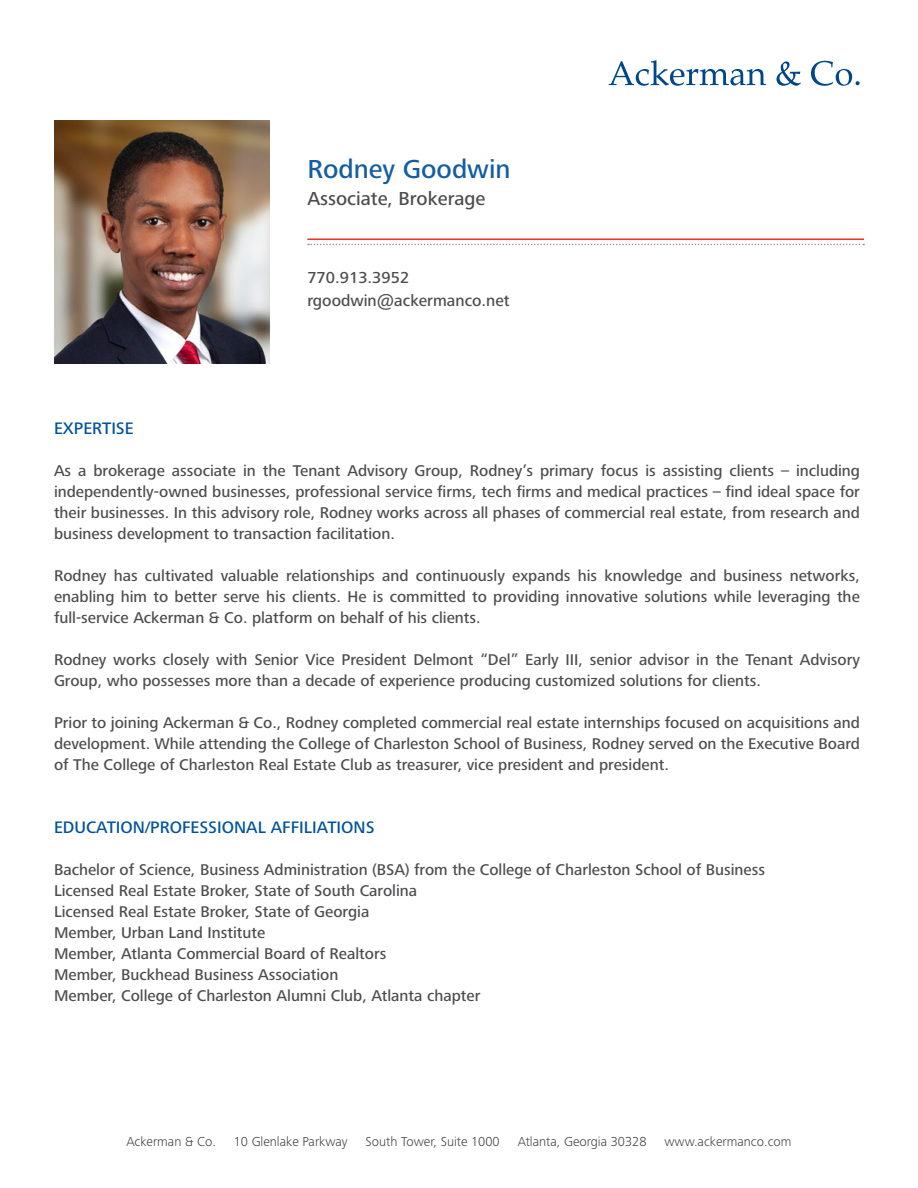
<style>
.page{position:relative;width:918px;height:1188px;background:#fff}
.page>*{position:absolute;margin:0;border:0;box-sizing:border-box;transform-origin:0 0}
.t1{font:500 27px "Frutiger Next LTW1 G";color:#145da2}
.t2{font:500 19.5px "Frutiger Next LTW1 G";color:#4d4d4f}
.t3{font:500 17.25px "Frutiger Next LTW1 G";color:#00539b}
.t4{font:500 16.5px/22.5px "Frutiger Next LTW1 G";color:#4d4d4f}
.t5{font:500 16.2px/21px "Frutiger Next LTW1 G";color:#4d4d4f;text-align:justify}
.t6{font:300 13.5px "Frutiger Next LTW1 G";color:#414042}
</style>
<div class="page">
<hr style="left:307px;top:239px;width:557px;height:1px;background:#ee3124">
<svg style="left:308px;top:244px;width:556px;height:1px"></svg>
<img style="left:54px;top:120px;width:216px;height:243px">
<svg style="left:609px;top:60px;width:157px;height:26px"></svg>
<svg style="left:776px;top:61px;width:25px;height:25px"></svg>
<svg style="left:811px;top:61px;width:49px;height:25px"></svg>
<h1 class="t1" style="left:307px;top:154px;width:205px">Rodney Goodwin</h1>
<p class="t2" style="left:307px;top:188px;width:180px">Associate, Brokerage</p>
<p class="t4" style="left:307px;top:267px;width:204px">770.913.3952 rgoodwin@ackermanco.net</p>
<p class="t3" style="left:54px;top:419px;width:81px">EXPERTISE</p>
<p class="t5" style="left:54px;top:461px;width:808px">As a brokerage associate in the Tenant Advisory Group, Rodney’s primary focus is assisting clients – including independently-owned businesses, professional service firms, tech firms and medical practices – find ideal space for their businesses. In this advisory role, Rodney works across all phases of commercial real estate, from research and business development to transaction facilitation.</p>
<p class="t5" style="left:54px;top:566px;width:807px">Rodney has cultivated valuable relationships and continuously expands his knowledge and business networks, enabling him to better serve his clients. He is committed to providing innovative solutions while leveraging the full-service Ackerman &amp; Co. platform on behalf of his clients.</p>
<p class="t5" style="left:54px;top:650px;width:808px">Rodney works closely with Senior Vice President Delmont “Del” Early III, senior advisor in the Tenant Advisory<br>Group, who possesses more than a decade of experience producing customized solutions for clients.</p>
<p class="t5" style="left:54px;top:713px;width:808px">Prior to joining Ackerman &amp; Co., Rodney completed commercial real estate internships focused on acquisitions and development. While attending the College of Charleston School of Business, Rodney served on the Executive Board of The College of Charleston Real Estate Club as treasurer, vice president and president.</p>
<p class="t3" style="left:54px;top:817px;width:322px">EDUCATION/PROFESSIONAL AFFILIATIONS</p>
<p class="t5" style="left:54px;top:859px;width:713px;text-align:left">Bachelor of Science, Business Administration (BSA) from the College of Charleston School of Business Licensed Real Estate Broker, State of South Carolina<br>Licensed Real Estate Broker, State of Georgia<br>Member, Urban Land Institute<br>Member, Atlanta Commercial Board of Realtors<br>Member, Buckhead Business Association<br>Member, College of Charleston Alumni Club, Atlanta chapter</p>
<p class="t6" style="left:126px;top:1134px;width:91px">Ackerman &amp; Co.</p>
<p class="t6" style="left:234px;top:1134px;width:115px">10 Glenlake Parkway</p>
<p class="t6" style="left:366px;top:1134px;width:136px">South Tower, Suite 1000</p>
<p class="t6" style="left:518px;top:1134px;width:130px">Atlanta, Georgia 30328</p>
<p class="t6" style="left:664px;top:1134px;width:129px">www.ackermanco.com</p>
</div>
